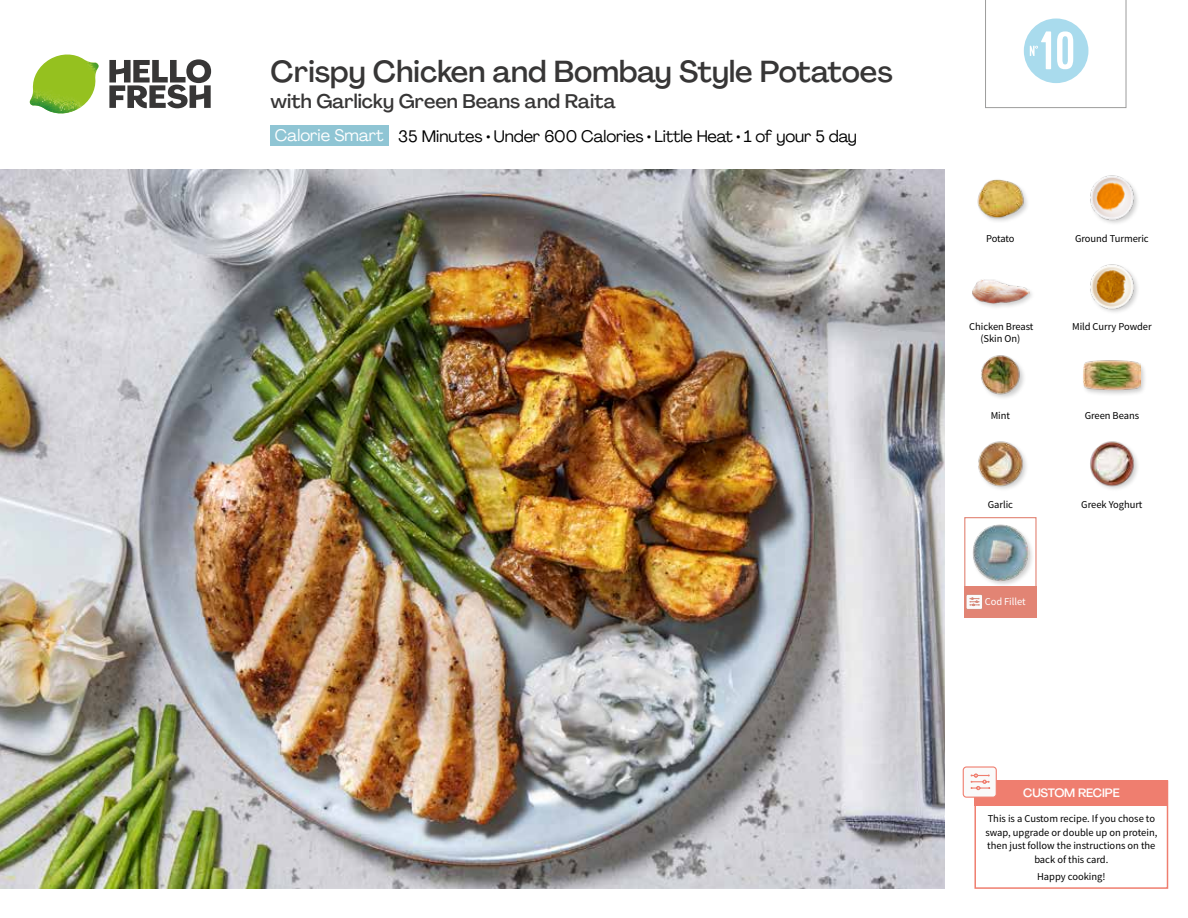
<style>
.page{position:relative;width:1188px;height:918px;background:#fff}
.page>*{position:absolute;margin:0;border:0;box-sizing:border-box;transform-origin:0 0}
.t1{font:54px "Kapra";color:#fff}
.t2{font:500 30px "Agrandir";color:#373636}
.t3{font:500 19.5px "Agrandir";color:#373636}
.t4{font:16.5px "Agrandir";letter-spacing:-.01em;color:#000}
.t5{font:16.5px "Agrandir";color:#fff}
.t6{font:500 12px "Agrandir";letter-spacing:-.01em;color:#fff}
.t7{font:10.5px/13.5px "Source Sans Pro";letter-spacing:-.005em;color:#000;text-align:center}
.t8{font:10.5px "Source Sans Pro";letter-spacing:-.005em;color:#fff}
</style>
<div class="page">
<svg style="left:109px;top:59px;width:102px;height:49px"></svg>
<img style="left:30px;top:55px;width:69px;height:59px">
<img style="left:0;top:170px;width:945px;height:718px">
<div style="left:974px;top:780px;width:194px;height:109px;border:2px solid #ef7e6f"></div>
<div style="left:974px;top:780px;width:194px;height:26px;background:#ef7e6f"></div>
<div style="left:963px;top:767px;width:33px;height:30px;background:#fafafa;border-radius:3px"></div>
<div style="left:963px;top:766px;width:34px;height:32px;border:1px solid #ef7e6f;border-radius:3px"></div>
<svg style="left:971px;top:773px;width:19px;height:17px"></svg>
<div style="left:271px;top:126px;width:118px;height:20px;background:#8fc5d4"></div>
<img style="left:981px;top:355px;width:43px;height:43px">
<img style="left:978px;top:441px;width:49px;height:48px">
<img style="left:1090px;top:441px;width:48px;height:48px">
<div style="left:1082px;top:359px;width:65px;height:38px;background:#000;opacity:.2"></div>
<img style="left:1083px;top:359px;width:58px;height:38px">
<img style="left:977px;top:179px;width:50px;height:42px">
<div style="left:971px;top:278px;width:64px;height:32px;background:#000;opacity:.2"></div>
<img style="left:972px;top:278px;width:57px;height:32px">
<img style="left:1090px;top:264px;width:48px;height:48px">
<img style="left:1090px;top:175px;width:48px;height:49px">
<div style="left:964px;top:517px;width:73px;height:72px;border:1px solid #e28474"></div>
<div style="left:964px;top:586px;width:73px;height:32px;background:#e28474"></div>
<div style="left:966px;top:594px;width:17px;height:15px;background:#fafafa;border-radius:2px"></div>
<div style="left:966px;top:594px;width:17px;height:16px;border:1px solid #d68878;border-radius:2px"></div>
<svg style="left:970px;top:598px;width:10px;height:8px"></svg>
<div style="left:972px;top:524px;width:62px;height:63px;background:#000;opacity:.2"></div>
<img style="left:972px;top:524px;width:57px;height:57px">
<svg style="left:985px;top:0;width:141px;height:108px"></svg>
<h2 class="t2" style="left:271px;top:53px;width:624px">Crispy Chicken and Bombay Style Potatoes</h2>
<h3 class="t3" style="left:271px;top:89px;width:347px">with Garlicky Green Beans and Raita</h3>
<h3 class="t5" style="left:275px;top:125px;width:110px">Calorie Smart</h3>
<h3 class="t4" style="left:398px;top:126px;width:460px">35 Minutes • Under 600 Calories • Little Heat • 1 of your 5 day</h3>
<h1 class="t1" style="left:1040px;top:19px;width:36px">10</h1>
<p class="t7" style="left:986px;top:231px;width:30px">Potato</p>
<p class="t7" style="left:1075px;top:231px;width:75px">Ground Turmeric</p>
<p class="t7" style="left:969px;top:320px;width:66px">Chicken Breast</p>
<p class="t7" style="left:1072px;top:320px;width:81px">Mild Curry Powder</p>
<p class="t7" style="left:980px;top:332px;width:41px">(Skin On)</p>
<p class="t7" style="left:991px;top:409px;width:21px">Mint</p>
<p class="t7" style="left:1085px;top:409px;width:56px">Green Beans</p>
<p class="t7" style="left:988px;top:498px;width:27px">Garlic</p>
<p class="t7" style="left:1081px;top:498px;width:63px">Greek Yoghurt</p>
<p class="t8" style="left:985px;top:595px;width:42px">Cod Fillet</p>
<p class="t6" style="left:1023px;top:785px;width:98px">CUSTOM RECIPE</p>
<p class="t7" style="left:985px;top:812px;width:174px">This is a Custom recipe. If you chose to swap, upgrade or double up on protein, then just follow the instructions on the back of this card.</p>
<p class="t7" style="left:1037px;top:870px;width:70px">Happy cooking!</p>
</div>
